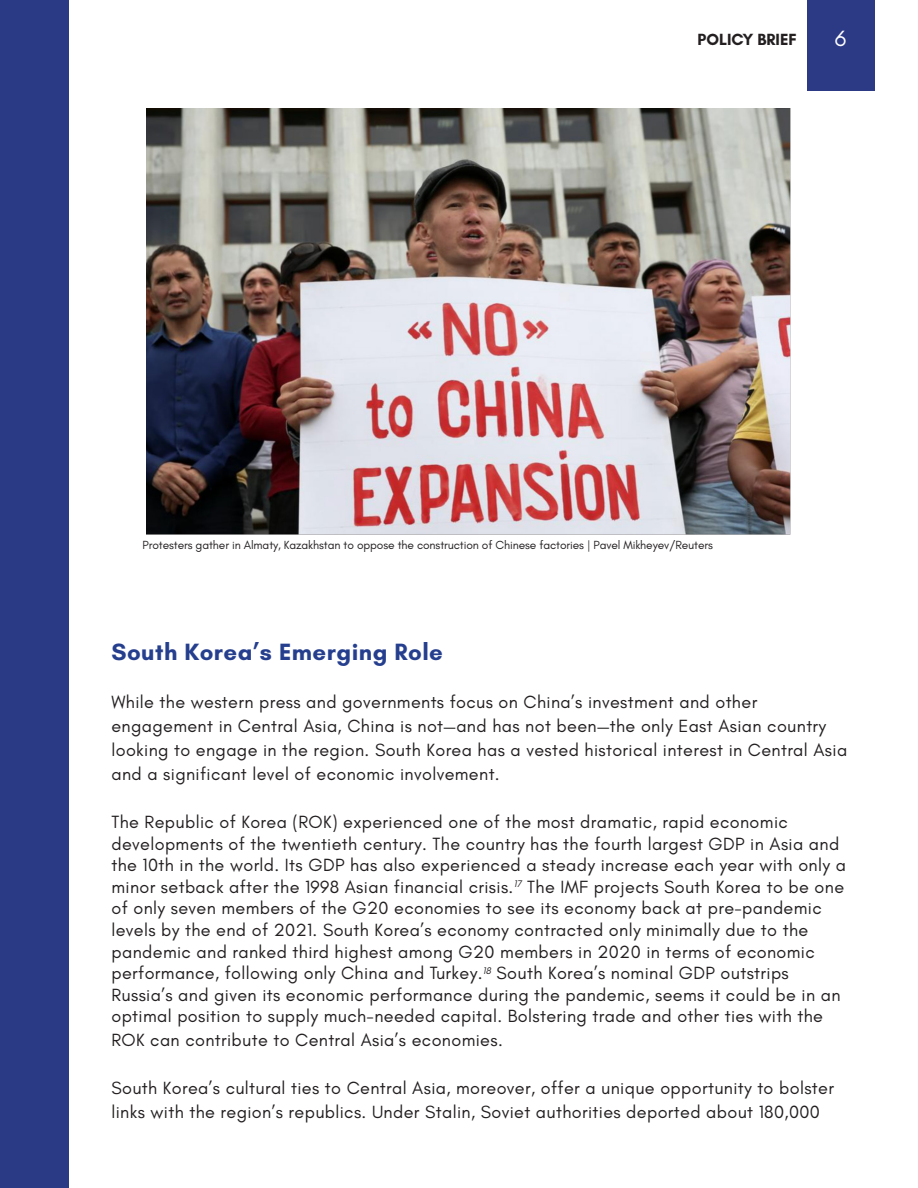
<style>
.page{position:relative;width:918px;height:1188px;background:#fff}
.page>*{position:absolute;margin:0;border:0;box-sizing:border-box;transform-origin:0 0}
.t1{font:700 24px "Glacial Indifference";letter-spacing:.02em;color:#253f8e}
.t2{font:22.5px "Glacial Indifference";color:#fff}
.t3{font:18px/21.6px "Glacial Indifference";letter-spacing:.02em;color:#231f20}
.t4{font:700 16.5px "Glacial Indifference";color:#231f20}
.t5{font:12px "Glacial Indifference";letter-spacing:-.01em;color:#231f20}
</style>
<div class="page">
<div style="left:807px;top:0;width:68px;height:90px;background:#2c3985"></div>
<div style="left:0;top:0;width:68px;height:1188px;background:#2a3a85"></div>
<img style="left:146px;top:108px;width:645px;height:427px">
<p class="t4" style="left:698px;top:29px;width:101px">POLICY BRIEF</p>
<p class="t2" style="left:835px;top:26px;width:13px">6</p>
<p class="t5" style="left:143px;top:539px;width:572px">Protesters gather in Almaty, Kazakhstan to oppose the construction of Chinese factories | Pavel Mikheyev/Reuters</p>
<p class="t1" style="left:111px;top:637px;width:333px">South Korea’s Emerging Role</p>
<p class="t3" style="left:111px;top:690px;width:737px;line-height:24px">While the western press and governments focus on China’s investment and other engagement in Central Asia, China is not—and has not been—the only East Asian country looking to engage in the region. South Korea has a vested historical interest in Central Asia and a significant level of economic involvement.</p>
<p class="t3" style="left:111px;top:811px;width:736px">The Republic of Korea (ROK) experienced one of the most dramatic, rapid economic developments of the twentieth century. The country has the fourth largest GDP in Asia and the 10th in the world. Its GDP has also experienced a steady increase each year with only a minor setback after the 1998 Asian financial crisis.<sup>17</sup> The IMF projects South Korea to be one of only seven members of the G20 economies to see its economy back at pre-pandemic levels by the end of 2021. South Korea’s economy contracted only minimally due to the pandemic and ranked third highest among G20 members in 2020 in terms of economic performance, following only China and Turkey.<sup>18</sup> South Korea’s nominal GDP outstrips Russia’s and given its economic performance during the pandemic, seems it could be in an optimal position to supply much-needed capital. Bolstering trade and other ties with the</p>
<p class="t3" style="left:111px;top:1030px;width:393px">ROK can contribute to Central Asia’s economies.</p>
<p class="t3" style="left:111px;top:1077px;width:724px;line-height:24px">South Korea’s cultural ties to Central Asia, moreover, offer a unique opportunity to bolster links with the region’s republics. Under Stalin, Soviet authorities deported about 180,000</p>
</div>
